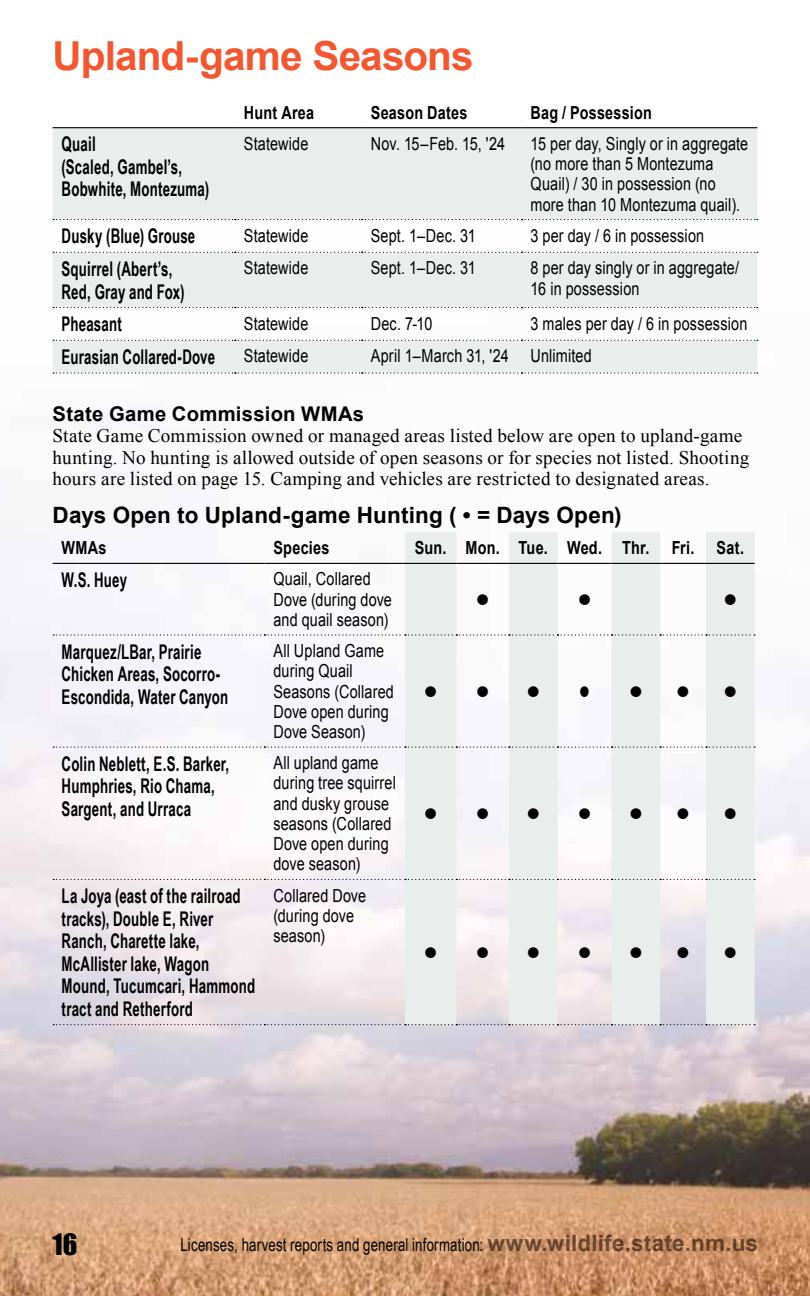
<style>
.page{position:relative;width:810px;height:1296px;background:#fff}
.page>*{position:absolute;margin:0;border:0;box-sizing:border-box;transform-origin:0 0}
.t1{font:42.75px "Arial";color:#000}
.t2{font:700 40.05px "Arial";letter-spacing:-.02em;color:#f45730}
.t3{font:27px "Impact";color:#000}
.t4{font:700 22.5px "Arial";letter-spacing:.005em;color:#000}
.t5{font:700 20.25px/22.5px "Arial Narrow";letter-spacing:.01em;color:#000;scale:.8 1}
.t6{font:700 20.25px "Arial";letter-spacing:.015em;color:#000}
.t7{font:19.12px/21.4px "Times New Roman";letter-spacing:.01em;color:#000}
.t8{font:18px/20.2px "Arial";letter-spacing:.01em;color:#000;scale:.8 1}
.t9{font:700 18px "Arial";letter-spacing:.015em;color:#000;scale:.8 1}
.t10{font:18px "Arial Narrow";letter-spacing:.01em;color:#000;scale:.9 1}
.s1{font-family:"Arial";font-weight:700;font-size:22.5px;color:#7c756f}
</style>
<div class="page">
<img style="left:0;top:219px;width:810px;height:1077px">
<svg style="left:53px;top:128px;width:704px;height:244px;fill:#e9edeb"></svg>
<hr style="left:53px;top:127px;width:182px;height:1px;background:#000">
<hr style="left:235px;top:127px;width:127px;height:1px;background:#000">
<hr style="left:362px;top:127px;width:160px;height:1px;background:#000">
<hr style="left:522px;top:127px;width:235px;height:1px;background:#000">
<svg style="left:53px;top:219px;width:705px;height:1px"></svg>
<svg style="left:53px;top:252px;width:705px;height:1px"></svg>
<svg style="left:53px;top:307px;width:705px;height:1px"></svg>
<svg style="left:53px;top:340px;width:705px;height:1px"></svg>
<svg style="left:53px;top:372px;width:705px;height:2px"></svg>
<svg style="left:405px;top:532px;width:350px;height:492px;fill:#e9edeb"></svg>
<hr style="left:53px;top:563px;width:211px;height:1px;background:#000">
<hr style="left:264px;top:563px;width:141px;height:1px;background:#000">
<hr style="left:405px;top:563px;width:51px;height:1px;background:#000">
<hr style="left:456px;top:563px;width:53px;height:1px;background:#000">
<hr style="left:509px;top:563px;width:49px;height:1px;background:#000">
<hr style="left:558px;top:563px;width:54px;height:1px;background:#000">
<hr style="left:612px;top:563px;width:48px;height:1px;background:#000">
<hr style="left:660px;top:563px;width:46px;height:1px;background:#000">
<hr style="left:706px;top:563px;width:49px;height:1px;background:#000">
<svg style="left:53px;top:634px;width:702px;height:2px"></svg>
<svg style="left:53px;top:747px;width:702px;height:1px"></svg>
<svg style="left:53px;top:879px;width:702px;height:1px"></svg>
<svg style="left:53px;top:1024px;width:702px;height:1px"></svg>
<h2 class="t2" style="left:53px;top:29px;width:422px">Upland-game Seasons</h2>
<p class="t9" style="left:244px;top:101px;width:89px">Hunt Area</p>
<p class="t9" style="left:371px;top:101px;width:122px">Season Dates</p>
<p class="t9" style="left:531px;top:101px;width:153px">Bag / Possession</p>
<p class="t5" style="left:62px;top:132px;width:186px">Quail<br>(Scaled, Gambel’s,<br>Bobwhite, Montezuma)</p>
<p class="t8" style="left:244px;top:134px;width:82px">Statewide</p>
<p class="t8" style="left:371px;top:134px;width:169px">Nov. 15–Feb. 15, '24</p>
<p class="t8" style="left:531px;top:134px;width:274px">15 per day, Singly or in aggregate (no more than 5 Montezuma<br>Quail) / 30 in possession (no more than 10 Montezuma quail).</p>
<p class="t5" style="left:62px;top:224px;width:169px">Dusky (Blue) Grouse</p>
<p class="t8" style="left:244px;top:225px;width:82px">Statewide</p>
<p class="t8" style="left:371px;top:225px;width:133px">Sept. 1–Dec. 31</p>
<p class="t8" style="left:531px;top:225px;width:219px">3 per day / 6 in possession</p>
<p class="t5" style="left:62px;top:257px;width:155px">Squirrel (Abert’s,<br>Red, Gray and Fox)</p>
<p class="t8" style="left:244px;top:258px;width:82px">Statewide</p>
<p class="t8" style="left:371px;top:258px;width:133px">Sept. 1–Dec. 31</p>
<p class="t8" style="left:531px;top:258px;width:262px">8 per day singly or in aggregate/<br>16 in possession</p>
<p class="t5" style="left:62px;top:312px;width:77px">Pheasant</p>
<p class="t8" style="left:244px;top:313px;width:82px">Statewide</p>
<p class="t8" style="left:371px;top:313px;width:79px">Dec. 7-10</p>
<p class="t8" style="left:531px;top:313px;width:273px">3 males per day / 6 in possession</p>
<p class="t5" style="left:62px;top:345px;width:193px">Eurasian Collared-Dove</p>
<p class="t8" style="left:244px;top:346px;width:82px">Statewide</p>
<p class="t8" style="left:371px;top:346px;width:278px">April 1–March 31, '24 Unlimited</p>
<p class="t6" style="left:53px;top:400px;width:313px">State Game Commission WMAs</p>
<p class="t7" style="left:53px;top:425px;width:698px">State Game Commission owned or managed areas listed below are open to upland-game hunting. No hunting is allowed outside of open seasons or for species not listed. Shooting hours are listed on page 15. Camping and vehicles are restricted to designated areas.</p>
<p class="t4" style="left:53px;top:501px;width:571px">Days Open to Upland-game Hunting ( • = Days Open)</p>
<p class="t9" style="left:62px;top:536px;width:58px">WMAs</p>
<p class="t9" style="left:273px;top:536px;width:72px">Species</p>
<p class="t9" style="left:415px;top:536px;width:413px">Sun. Mon. Tue. Wed. Thr. Fri. Sat.</p>
<p class="t5" style="left:62px;top:568px;width:83px">W.S. Huey</p>
<p class="t8" style="left:273px;top:569px;width:149px">Quail, Collared<br>Dove (during dove and quail season)</p>
<h1 class="t1" style="left:475px;top:572px;width:118px">• •</h1>
<h1 class="t1" style="left:723px;top:572px;width:16px">•</h1>
<p class="t5" style="left:62px;top:639px;width:210px">Marquez/LBar, Prairie<br>Chicken Areas, Socorro-<br>Escondida, Water Canyon</p>
<p class="t8" style="left:273px;top:641px;width:152px">All Upland Game during Quail<br>Seasons (Collared<br>Dove open during<br>Dove Season)</p>
<p class="t5" style="left:62px;top:751px;width:211px">Colin Neblett, E.S. Barker,<br>Humphries, Rio Chama,<br>Sargent, and Urraca</p>
<p class="t8" style="left:273px;top:753px;width:155px">All upland game during tree squirrel and dusky grouse seasons (Collared<br>Dove open during dove season)</p>
<p class="t5" style="left:62px;top:884px;width:243px">La Joya (east of the railroad tracks), Double E, River<br>Ranch, Charette lake,<br>McAllister lake, Wagon<br>Mound, Tucumcari, Hammond tract and Retherford</p>
<p class="t8" style="left:273px;top:885px;width:117px">Collared Dove (during dove season)</p>
<h1 class="t1" style="left:423px;top:664px;width:316px">•••• •••</h1>
<h1 class="t1" style="left:423px;top:786px;width:316px">•••••••</h1>
<h1 class="t1" style="left:423px;top:925px;width:316px">•••••••</h1>
<h3 class="t3" style="left:53px;top:1224px;width:26px">16</h3>
<p class="t10" style="left:180px;top:1231px;width:643px">Licenses, harvest reports and general information: <span class="s1">www.wildlife.state.nm.us</span></p>
</div>
